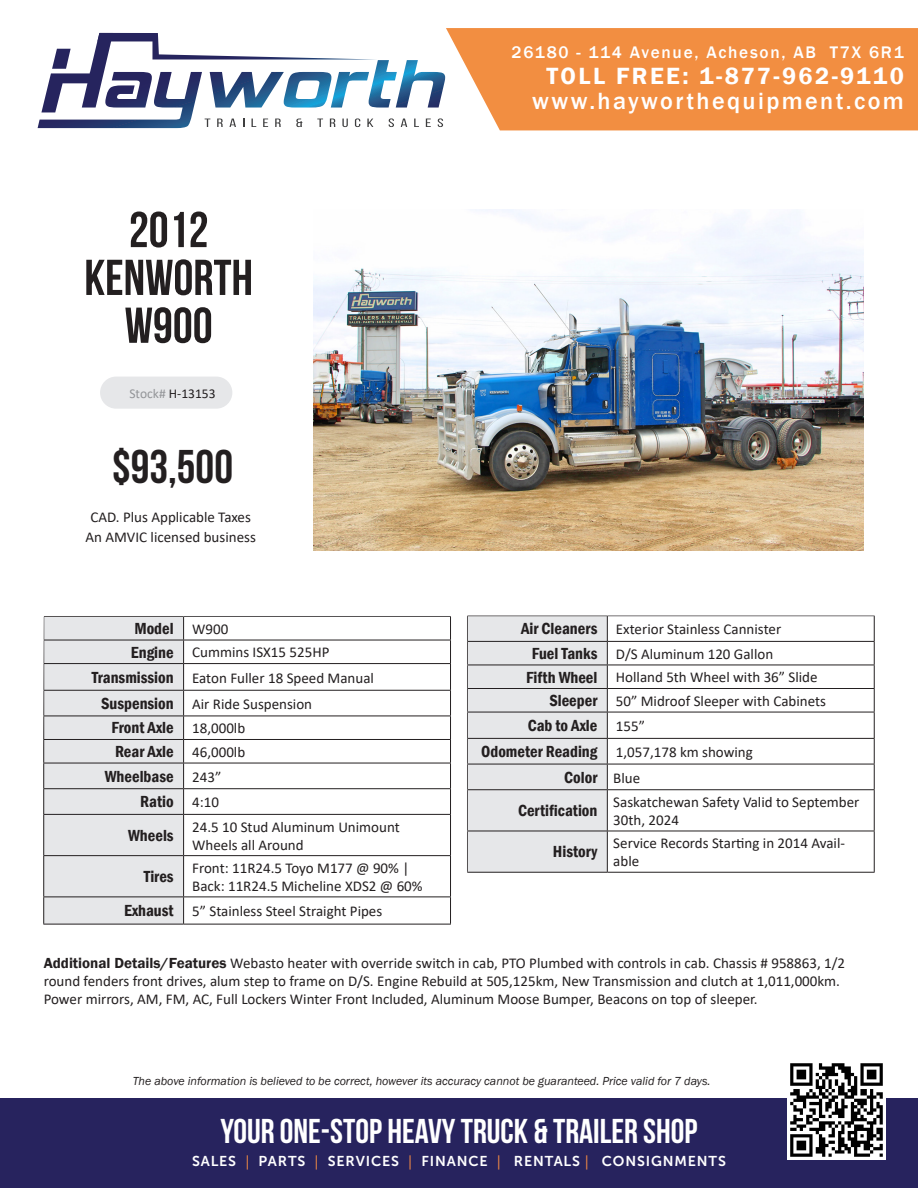
<style>
.page{position:relative;width:918px;height:1188px;background:#fff}
.page>*{position:absolute;margin:0;border:0;box-sizing:border-box;transform-origin:0 0}
.t1{font:700 50.25px/47.8px "Bebas Neue";color:#231f20;text-align:center}
.t2{font:700 47.25px "Bebas Neue";color:#231f20}
.t3{font:700 34.5px "Bebas Neue";color:#fff}
.t4{font:500 24.15px "Franklin Gothic";letter-spacing:.1em;color:#fff}
.t5{font:600 24.15px "Franklin Gothic";letter-spacing:.1em;color:#fff}
.t6{font:500 17.25px "Franklin Gothic";letter-spacing:.1em;color:#fff}
.t7{font:600 condensed 16.5px "Franklin Gothic";color:#231f20}
.t8{font:15px/18px "Calibri";color:#231f20}
.t9{font:14.25px "Museo Sans 700";letter-spacing:.06em;color:#fff}
.t10{font:13.5px "Calibri";color:#231f20}
.t11{font:italic 12px "Franklin Gothic";color:#231f20}
.s1{color:#939598}
.s2{font-family:"Franklin Gothic";font-weight:600}
.s3{font-family:"Myriad Pro";color:#f88d43}
</style>
<div class="page">
<div style="left:0;top:1099px;width:918px;height:89px;background:#27235e"></div>
<svg style="left:43px;top:616px;width:408px;height:309px"></svg>
<hr style="left:607px;top:665px;width:268px;height:1px;background:#231f20">
<hr style="left:607px;top:688px;width:268px;height:1px;background:#231f20">
<hr style="left:607px;top:712px;width:268px;height:1px;background:#231f20">
<hr style="left:607px;top:738px;width:268px;height:1px;background:#231f20">
<hr style="left:607px;top:764px;width:268px;height:1px;background:#231f20">
<hr style="left:607px;top:789px;width:268px;height:1px;background:#231f20">
<hr style="left:874px;top:790px;width:1px;height:41px;background:#231f20">
<hr style="left:607px;top:831px;width:268px;height:1px;background:#231f20">
<hr style="left:874px;top:831px;width:1px;height:41px;background:#231f20">
<hr style="left:467px;top:872px;width:140px;height:1px;background:#231f20">
<hr style="left:607px;top:872px;width:268px;height:1px;background:#231f20">
<hr style="left:607px;top:641px;width:268px;height:1px;background:#231f20">
<div style="left:468px;top:617px;width:140px;height:255px;background:#e6e7e9"></div>
<svg style="left:874px;top:617px;width:1px;height:172px"></svg>
<div style="left:466px;top:615px;width:452px;height:342px;border:1px solid #fff"></div>
<svg style="left:446px;top:28px;width:472px;height:102px;fill:#f28e41"></svg>
<svg style="left:38px;top:33px;width:407px;height:95px"></svg>
<img style="left:314px;top:209px;width:550px;height:341px">
<div style="left:100px;top:377px;width:132px;height:32px;background:#e6e7e9;border-radius:16px"></div>
<img style="left:787px;top:1063px;width:98px;height:96px">
<p class="t1" style="left:84px;top:205px;width:170px">2012<br>KENWORTH<br>W900</p>
<p class="t10" style="left:129px;top:384px;width:88px"><span class="s1">Stock#</span> H-13153</p>
<p class="t2" style="left:112px;top:441px;width:123px">$93,500</p>
<p class="t8" style="left:85px;top:506px;width:172px;line-height:20.5px;text-align:center">CAD. Plus Applicable Taxes<br>An AMVIC licensed business</p>
<p class="t7" style="left:134px;top:617px;width:41px">Model</p>
<p class="t8" style="left:192px;top:620px;width:38px">W900</p>
<p class="t7" style="left:131px;top:641px;width:44px">Engine</p>
<p class="t8" style="left:192px;top:643px;width:139px">Cummins ISX15 525HP</p>
<p class="t7" style="left:92px;top:666px;width:83px">Transmission</p>
<p class="t8" style="left:192px;top:668px;width:183px">Eaton Fuller 18 Speed Manual</p>
<p class="t7" style="left:101px;top:692px;width:74px">Suspension</p>
<p class="t8" style="left:192px;top:694px;width:121px">Air Ride Suspension</p>
<p class="t7" style="left:112px;top:717px;width:64px">Front Axle</p>
<p class="t8" style="left:192px;top:719px;width:55px">18,000lb</p>
<p class="t7" style="left:115px;top:741px;width:60px">Rear Axle</p>
<p class="t8" style="left:192px;top:743px;width:55px">46,000lb</p>
<p class="t7" style="left:105px;top:765px;width:70px">Wheelbase</p>
<p class="t8" style="left:192px;top:767px;width:31px">243”</p>
<p class="t7" style="left:140px;top:791px;width:35px">Ratio</p>
<p class="t8" style="left:192px;top:793px;width:28px">4:10</p>
<p class="t7" style="left:128px;top:824px;width:47px">Wheels</p>
<p class="t8" style="left:192px;top:817px;width:209px">24.5 10 Stud Aluminum Unimount<br>Wheels all Around</p>
<p class="t7" style="left:144px;top:866px;width:32px">Tires</p>
<p class="t8" style="left:192px;top:859px;width:232px">Front: 11R24.5 Toyo M177 @ 90% |<br>Back: 11R24.5 Micheline XDS2 @ 60%</p>
<p class="t7" style="left:124px;top:900px;width:51px">Exhaust</p>
<p class="t8" style="left:192px;top:902px;width:192px">5” Stainless Steel Straight Pipes</p>
<p class="t6" style="left:512px;top:42px;width:394px">26180 - 114 Avenue, Acheson, AB T7X 6R1</p>
<p class="t5" style="left:546px;top:61px;width:359px">TOLL FREE: 1-877-962-9110</p>
<p class="t4" style="left:532px;top:86px;width:373px">www.hayworthequipment.com</p>
<p class="t7" style="left:521px;top:618px;width:78px">Air Cleaners</p>
<p class="t8" style="left:616px;top:620px;width:167px">Exterior Stainless Cannister</p>
<p class="t7" style="left:532px;top:642px;width:67px">Fuel Tanks</p>
<p class="t8" style="left:616px;top:644px;width:159px">D/S Aluminum 120 Gallon</p>
<p class="t7" style="left:526px;top:666px;width:73px">Fifth Wheel</p>
<p class="t8" style="left:616px;top:668px;width:203px">Holland 5th Wheel with 36” Slide</p>
<p class="t7" style="left:549px;top:690px;width:50px">Sleeper</p>
<p class="t8" style="left:616px;top:692px;width:212px">50” Midroof Sleeper with Cabinets</p>
<p class="t7" style="left:528px;top:714px;width:71px">Cab to Axle</p>
<p class="t8" style="left:616px;top:716px;width:31px">155”</p>
<p class="t7" style="left:481px;top:740px;width:118px">Odometer Reading</p>
<p class="t8" style="left:616px;top:742px;width:138px">1,057,178 km showing</p>
<p class="t7" style="left:564px;top:766px;width:35px">Color</p>
<p class="t8" style="left:613px;top:768px;width:28px">Blue</p>
<p class="t7" style="left:518px;top:800px;width:81px">Certification</p>
<p class="t8" style="left:613px;top:793px;width:248px">Saskatchewan Safety Valid to September<br>30th, 2024</p>
<p class="t7" style="left:553px;top:841px;width:46px">History</p>
<p class="t8" style="left:613px;top:834px;width:233px">Service Records Starting in 2014 Avail&shy;able</p>
<p class="t8" style="left:44px;top:953px;width:803px"><span class="s2">Additional Details/Features</span> Webasto heater with override switch in cab, PTO Plumbed with controls in cab. Chassis # 958863, 1/2 round fenders front drives, alum step to frame on D/S. Engine Rebuild at 505,125km, New Transmission and clutch at 1,011,000km.<br>Power mirrors, AM, FM, AC, Full Lockers Winter Front Included, Aluminum Moose Bumper, Beacons on top of sleeper.</p>
<p class="t11" style="left:133px;top:1073px;width:579px">The above information is believed to be correct, however its accuracy cannot be guaranteed. Price valid for 7 days.</p>
<p class="t3" style="left:220px;top:1112px;width:479px">YOUR ONE-STOP HEAVY TRUCK &amp; TRAILER SHOP</p>
<p class="t9" style="left:192px;top:1153px;width:535px">SALES <span class="s3">|</span> PARTS <span class="s3">|</span> SERVICES <span class="s3">|</span> FINANCE <span class="s3">|</span> RENTALS <span class="s3">|</span> CONSIGNMENTS</p>
</div>
